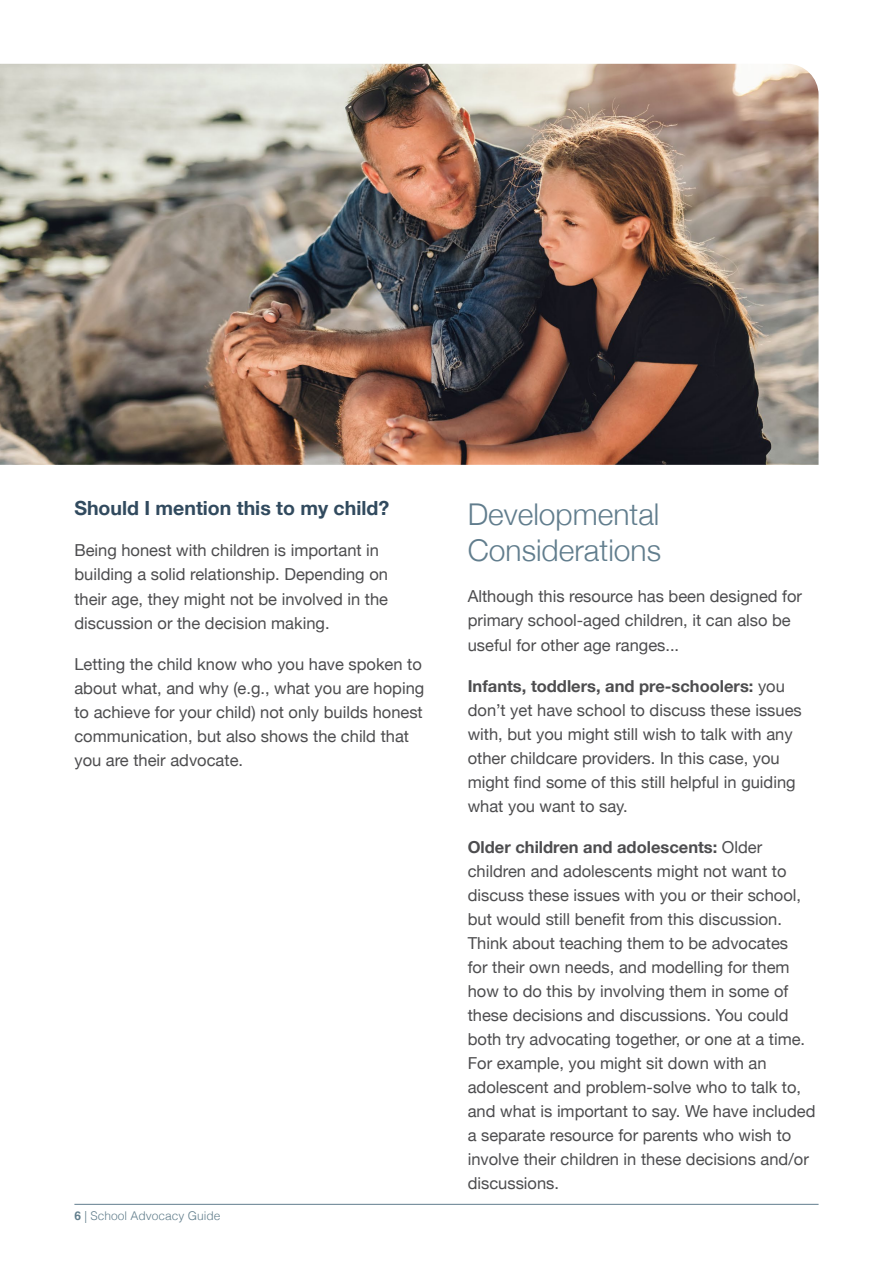
<style>
.page{position:relative;width:893px;height:1263px;background:#fff}
.page>*{position:absolute;margin:0;border:0;box-sizing:border-box;transform-origin:0 0}
.t1{font:300 30px/36px "Helvetica Neue";color:#617d8d}
.t2{font:700 19.5px "Helvetica Neue";color:#314a5e}
.t3{font:16.5px/24px "Helvetica Neue";color:#4d4d4f}
.t4{font:300 12px "Helvetica";color:#627e8c}
.s1{font-weight:700}
</style>
<div class="page">
<hr style="left:74px;top:1204px;width:745px;height:1px;background:#617d8d">
<img style="left:0;top:64px;width:819px;height:401px">
<p class="t2" style="left:74px;top:493px;width:316px">Should I mention this to my child?</p>
<p class="t3" style="left:74px;top:539px;width:315px">Being honest with children is important in building a solid relationship. Depending on their age, they might not be involved in the discussion or the decision making.</p>
<p class="t3" style="left:74px;top:653px;width:351px">Letting the child know who you have spoken to about what, and why (e.g., what you are hoping to achieve for your child) not only builds honest communication, but also shows the child that you are their advocate.</p>
<p class="t4" style="left:74px;top:1206px;width:148px"><span class="s1">6</span> | School Advocacy Guide</p>
<h1 class="t1" style="left:468px;top:495px;width:195px">Developmental<br>Considerations</h1>
<p class="t3" style="left:468px;top:585px;width:336px">Although this resource has been designed for primary school-aged children, it can also be useful for other age ranges...</p>
<p class="t3" style="left:468px;top:675px;width:336px"><span class="s1">Infants, toddlers, and pre-schoolers:</span> you don’t yet have school to discuss these issues with, but you might still wish to talk with any other childcare providers. In this case, you might find some of this still helpful in guiding what you want to say.</p>
<p class="t3" style="left:468px;top:836px;width:349px"><span class="s1">Older children and adolescents:</span> Older children and adolescents might not want to discuss these issues with you or their school, but would still benefit from this discussion.<br>Think about teaching them to be advocates<br>for their own needs, and modelling for them how to do this by involving them in some of these decisions and discussions. You could both try advocating together, or one at a time.<br>For example, you might sit down with an adolescent and problem-solve who to talk to, and what is important to say. We have included a separate resource for parents who wish to involve their children in these decisions and/or discussions.</p>
</div>
